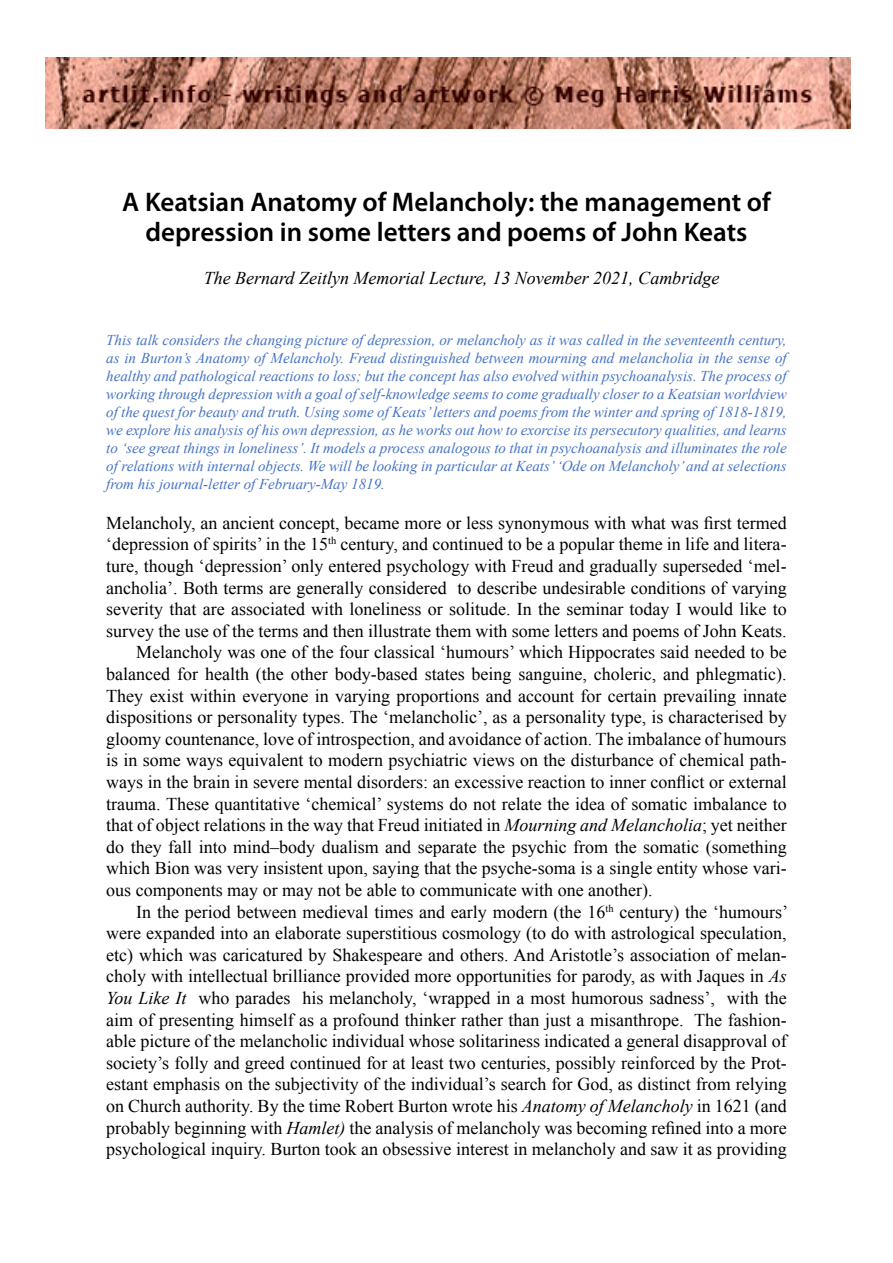
<style>
.page{position:relative;width:893px;height:1263px;background:#fff}
.page>*{position:absolute;margin:0;border:0;box-sizing:border-box;transform-origin:0 0}
.t1{font:600 27px/30px "Myriad Pro";color:#000;text-align:center}
.t2{font:18px "Times New Roman";color:#000}
.t3{font:italic 18px "Times New Roman";color:#000}
.t4{font:italic 15px/18px "Times New Roman";color:#4472c4;text-align:justify}
.s1{font-style:italic}
</style>
<div class="page">
<img style="left:45px;top:58px;width:805px;height:71px">
<h1 class="t1" style="left:122px;top:186px;width:650px">A Keatsian Anatomy of Melancholy: the management of depression in some letters and poems of John Keats</h1>
<p class="t3" style="left:204px;top:265px;width:517px">The Bernard Zeitlyn Memorial Lecture, 13 November 2021, Cambridge</p>
<p class="t4" style="left:106px;top:331px;width:682px">This talk considers the changing picture of depression, or melancholy as it was called in the seventeenth century, as in Burton’s Anatomy of Melancholy. Freud distinguished between mourning and melancholia in the sense of healthy and pathological reactions to loss; but the concept has also evolved within psychoanalysis. The process of working through depression with a goal of self-knowledge seems to come gradually closer to a Keatsian worldview of the quest for beauty and truth. Using some of Keats’ letters and poems from the winter and spring of 1818-1819, we explore his analysis of his own depression, as he works out how to exorcise its persecutory qualities, and learns to ‘see great things in loneliness’. It models a process analogous to that in psychoanalysis and illuminates the role of relations with internal objects. We will be looking in particular at Keats’ ‘Ode on Melancholy’ and at selections from his journal-letter of February-May 1819.</p>
<p class="t2" style="left:106px;top:511px;width:682px">Melancholy, an ancient concept, became more or less synonymous with what was first termed</p>
<p class="t2" style="left:106px;top:532px;width:682px">‘depression of spirits’ in the 15<sup>th</sup> century, and continued to be a popular theme in life and litera-</p>
<p class="t2" style="left:106px;top:554px;width:682px">ture, though ‘depression’ only entered psychology with Freud and gradually superseded ‘mel-</p>
<p class="t2" style="left:106px;top:575px;width:682px">ancholia’. Both terms are generally considered to describe undesirable conditions of varying</p>
<p class="t2" style="left:106px;top:597px;width:682px">severity that are associated with loneliness or solitude. In the seminar today I would like to</p>
<p class="t2" style="left:106px;top:619px;width:682px">survey the use of the terms and then illustrate them with some letters and poems of John Keats.</p>
<p class="t2" style="left:136px;top:640px;width:652px">Melancholy was one of the four classical ‘humours’ which Hippocrates said needed to be</p>
<p class="t2" style="left:106px;top:662px;width:682px">balanced for health (the other body-based states being sanguine, choleric, and phlegmatic).</p>
<p class="t2" style="left:106px;top:683px;width:682px">They exist within everyone in varying proportions and account for certain prevailing innate</p>
<p class="t2" style="left:106px;top:705px;width:682px">dispositions or personality types. The ‘melancholic’, as a personality type, is characterised by</p>
<p class="t2" style="left:106px;top:727px;width:682px">gloomy countenance, love of introspection, and avoidance of action. The imbalance of humours</p>
<p class="t2" style="left:106px;top:748px;width:682px">is in some ways equivalent to modern psychiatric views on the disturbance of chemical path-</p>
<p class="t2" style="left:106px;top:770px;width:682px">ways in the brain in severe mental disorders: an excessive reaction to inner conflict or external</p>
<p class="t2" style="left:106px;top:791px;width:682px">trauma. These quantitative ‘chemical’ systems do not relate the idea of somatic imbalance to</p>
<p class="t2" style="left:106px;top:813px;width:682px">that of object relations in the way that Freud initiated in <span class="s1">Mourning and Melancholia</span>; yet neither</p>
<p class="t2" style="left:106px;top:835px;width:682px">do they fall into mind–body dualism and separate the psychic from the somatic (something</p>
<p class="t2" style="left:106px;top:856px;width:682px">which Bion was very insistent upon, saying that the psyche-soma is a single entity whose vari-</p>
<p class="t2" style="left:106px;top:878px;width:548px">ous components may or may not be able to communicate with one another).</p>
<p class="t2" style="left:136px;top:899px;width:653px">In the period between medieval times and early modern (the 16<sup>th</sup> century) the ‘humours’</p>
<p class="t2" style="left:106px;top:921px;width:682px">were expanded into an elaborate superstitious cosmology (to do with astrological speculation,</p>
<p class="t2" style="left:106px;top:943px;width:682px">etc) which was caricatured by Shakespeare and others. And Aristotle’s association of melan-</p>
<p class="t2" style="left:106px;top:964px;width:682px">choly with intellectual brilliance provided more opportunities for parody, as with Jaques in <span class="s1">As</span></p>
<p class="t2" style="left:106px;top:986px;width:682px"><span class="s1">You Like It</span> who parades his melancholy, ‘wrapped in a most humorous sadness’, with the</p>
<p class="t2" style="left:106px;top:1007px;width:682px">aim of presenting himself as a profound thinker rather than just a misanthrope. The fashion-</p>
<p class="t2" style="left:106px;top:1029px;width:682px">able picture of the melancholic individual whose solitariness indicated a general disapproval of</p>
<p class="t2" style="left:106px;top:1051px;width:682px">society’s folly and greed continued for at least two centuries, possibly reinforced by the Prot-</p>
<p class="t2" style="left:106px;top:1072px;width:682px">estant emphasis on the subjectivity of the individual’s search for God, as distinct from relying</p>
<p class="t2" style="left:106px;top:1094px;width:682px">on Church authority. By the time Robert Burton wrote his <span class="s1">Anatomy of Melancholy</span> in 1621 (and</p>
<p class="t2" style="left:106px;top:1115px;width:682px">probably beginning with <span class="s1">Hamlet)</span> the analysis of melancholy was becoming refined into a more</p>
<p class="t2" style="left:106px;top:1137px;width:682px">psychological inquiry. Burton took an obsessive interest in melancholy and saw it as providing</p>
</div>
